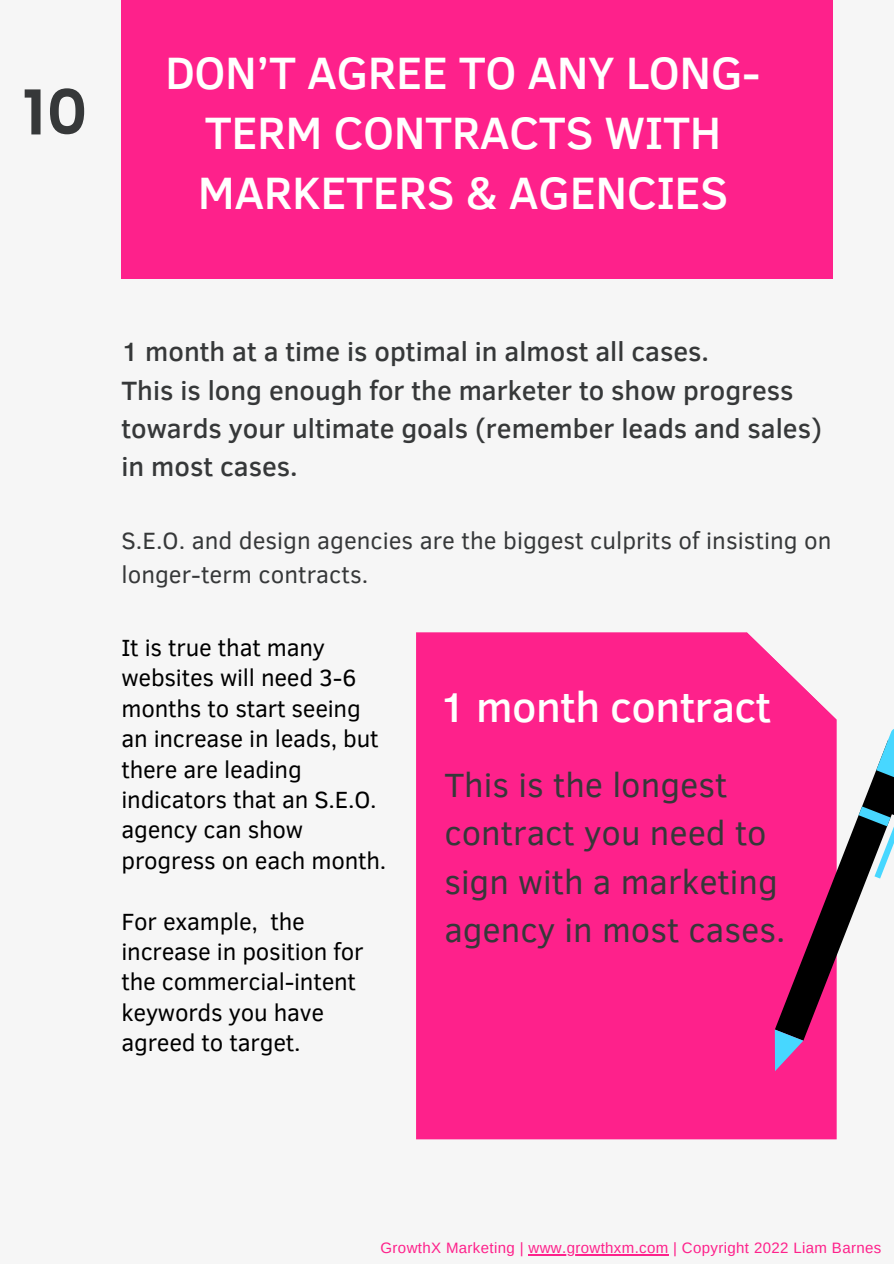
<style>
.page{position:relative;width:894px;height:1264px;background:#fff}
.page>*{position:absolute;margin:0;border:0;box-sizing:border-box;transform-origin:0 0}
.t1{font:600 63.45px "Poppins";color:#363839}
.t2{font:500 46.5px/59.7px "Clear Sans";letter-spacing:-.01em;color:#fffffe;text-align:center}
.t3{font:500 42.6px "Clear Sans";letter-spacing:-.01em;color:#fffffe}
.t4{font:34.5px/48.4px "Clear Sans";color:#363839}
.t5{font:500 27.15px/38.2px "Clear Sans";color:#363839}
.t6{font:24.15px/33.8px "Clear Sans";color:#363839}
.t7{font:24px/30.5px "Clear Sans";letter-spacing:-.01em;color:#000}
.t8{font:15px "Arimo";letter-spacing:.025em;color:#fe218b}
</style>
<div class="page">
<div style="left:0;top:0;width:893px;height:1263px;background:#f6f6f6"></div>
<div style="left:121px;top:0;width:711px;height:279px;background:#fe218b"></div>
<div style="left:416px;top:632px;width:420px;height:507px;background:#fe218b"></div>
<div style="left:504px;top:769px;width:244px;height:37px;background:#fe218b"></div>
<div style="left:474px;top:858px;width:300px;height:20px;background:#fe218b"></div>
<div style="left:474px;top:888px;width:300px;height:19px;background:#fe218b"></div>
<div style="left:474px;top:917px;width:300px;height:20px;background:#fe218b"></div>
<div style="left:474px;top:947px;width:300px;height:20px;background:#fe218b"></div>
<div style="left:474px;top:977px;width:300px;height:19px;background:#fe218b"></div>
<div style="left:474px;top:1071px;width:300px;height:19px;background:#fe218b"></div>
<div style="left:474px;top:1007px;width:196px;height:19px;background:#fe218b"></div>
<svg style="left:746px;top:632px;width:90px;height:87px"></svg>
<svg style="left:774px;top:726px;width:119px;height:345px"></svg>
<hr style="left:528px;top:1254px;width:140px;height:1px;background:#fe218b">
<p class="t1" style="left:22px;top:75px;width:67px">10</p>
<p class="t2" style="left:165px;top:41px;width:596px">DON’T AGREE TO ANY LONG-<br>TERM CONTRACTS WITH<br>MARKETERS &amp; AGENCIES</p>
<p class="t5" style="left:121px;top:331px;width:589px">1 month at a time is optimal in almost all cases.</p>
<p class="t5" style="left:121px;top:369px;width:701px">This is long enough for the marketer to show progress towards your ultimate goals (remember leads and sales) in most cases.</p>
<p class="t6" style="left:121px;top:523px;width:711px">S.E.O. and design agencies are the biggest culprits of insisting on longer-term contracts.</p>
<p class="t7" style="left:121px;top:631px;width:266px">It is true that many websites will need 3-6 months to start seeing an increase in leads, but there are leading indicators that an S.E.O. agency can show progress on each month.</p>
<p class="t7" style="left:121px;top:904px;width:243px">For example, the increase in position for the commercial-intent keywords you have agreed to target.</p>
<p class="t3" style="left:439px;top:675px;width:333px">1 month contract</p>
<p class="t4" style="left:444px;top:758px;width:342px">This is the longest contract you need to sign with a marketing agency in most cases.</p>
<p class="t8" style="left:380px;top:1239px;width:502px">GrowthX Marketing | www.growthxm.com | Copyright 2022 Liam Barnes</p>
</div>
